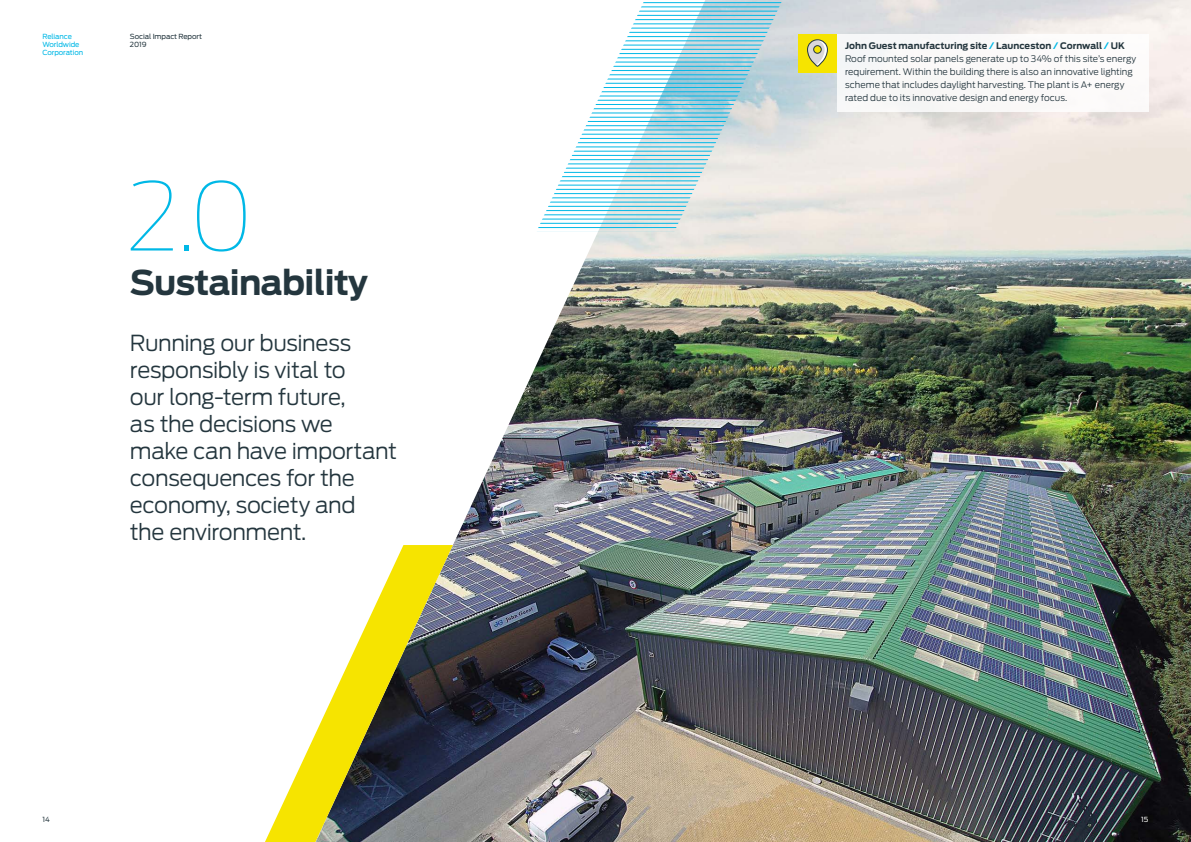
<style>
.page{position:relative;width:1191px;height:842px;background:#fff}
.page>*{position:absolute;margin:0;border:0;box-sizing:border-box;transform-origin:0 0}
.t1{font:100 93.2px "Antenna";color:#00b8e6}
.t2{font:700 33.9px "Antenna";letter-spacing:-.02em;color:#24363e}
.t3{font:300 22px/27px "Antenna";letter-spacing:-.02em;color:#24363e}
.t4{font:300 9px/13px "Antenna";letter-spacing:-.005em;color:#24363e}
.t5{font:7px/8px "Antenna";letter-spacing:-.01em;color:#00b8e6}
.t6{font:7px/8px "Antenna";letter-spacing:-.01em;color:#24363e}
.t7{font:7px "Antenna";color:#fff}
.s1{font-weight:700}
.s2{font-weight:700;color:#00b8e6}
</style>
<div class="page">
<img style="left:708px;top:0;width:483px;height:842px">
<img style="left:453px;top:0;width:255px;height:842px">
<svg style="left:265px;top:545px;width:189px;height:297px"></svg>
<hr style="left:537px;top:231px;width:245px;height:1px;background:#00b8e6">
<hr style="left:537px;top:227px;width:245px;height:1px;background:#00b8e6">
<hr style="left:537px;top:223px;width:245px;height:1px;background:#00b8e6">
<hr style="left:537px;top:219px;width:245px;height:1px;background:#00b8e6">
<hr style="left:537px;top:214px;width:245px;height:1px;background:#00b8e6">
<hr style="left:537px;top:210px;width:245px;height:1px;background:#00b8e6">
<hr style="left:537px;top:206px;width:245px;height:1px;background:#00b8e6">
<hr style="left:537px;top:202px;width:245px;height:1px;background:#00b8e6">
<hr style="left:537px;top:197px;width:245px;height:1px;background:#00b8e6">
<hr style="left:537px;top:193px;width:245px;height:1px;background:#00b8e6">
<hr style="left:537px;top:189px;width:245px;height:1px;background:#00b8e6">
<hr style="left:537px;top:185px;width:245px;height:1px;background:#00b8e6">
<hr style="left:537px;top:180px;width:245px;height:1px;background:#00b8e6">
<hr style="left:537px;top:176px;width:245px;height:1px;background:#00b8e6">
<hr style="left:537px;top:172px;width:245px;height:1px;background:#00b8e6">
<hr style="left:537px;top:168px;width:245px;height:1px;background:#00b8e6">
<hr style="left:537px;top:164px;width:245px;height:1px;background:#00b8e6">
<hr style="left:537px;top:159px;width:245px;height:1px;background:#00b8e6">
<hr style="left:537px;top:155px;width:245px;height:1px;background:#00b8e6">
<hr style="left:537px;top:151px;width:245px;height:1px;background:#00b8e6">
<hr style="left:537px;top:147px;width:245px;height:1px;background:#00b8e6">
<hr style="left:537px;top:142px;width:245px;height:1px;background:#00b8e6">
<hr style="left:537px;top:138px;width:245px;height:1px;background:#00b8e6">
<hr style="left:537px;top:134px;width:245px;height:1px;background:#00b8e6">
<hr style="left:537px;top:130px;width:245px;height:1px;background:#00b8e6">
<hr style="left:537px;top:125px;width:245px;height:1px;background:#00b8e6">
<hr style="left:537px;top:121px;width:245px;height:1px;background:#00b8e6">
<hr style="left:537px;top:117px;width:245px;height:1px;background:#00b8e6">
<hr style="left:537px;top:113px;width:245px;height:1px;background:#00b8e6">
<hr style="left:537px;top:108px;width:245px;height:1px;background:#00b8e6">
<hr style="left:537px;top:104px;width:245px;height:1px;background:#00b8e6">
<hr style="left:537px;top:100px;width:245px;height:1px;background:#00b8e6">
<hr style="left:537px;top:96px;width:245px;height:1px;background:#00b8e6">
<hr style="left:537px;top:91px;width:245px;height:1px;background:#00b8e6">
<hr style="left:537px;top:87px;width:245px;height:1px;background:#00b8e6">
<hr style="left:537px;top:83px;width:245px;height:1px;background:#00b8e6">
<hr style="left:537px;top:79px;width:245px;height:1px;background:#00b8e6">
<hr style="left:537px;top:74px;width:245px;height:1px;background:#00b8e6">
<hr style="left:537px;top:70px;width:245px;height:1px;background:#00b8e6">
<hr style="left:537px;top:66px;width:245px;height:1px;background:#00b8e6">
<hr style="left:537px;top:62px;width:245px;height:1px;background:#00b8e6">
<hr style="left:537px;top:57px;width:245px;height:1px;background:#00b8e6">
<hr style="left:537px;top:53px;width:245px;height:1px;background:#00b8e6">
<hr style="left:537px;top:49px;width:245px;height:1px;background:#00b8e6">
<hr style="left:537px;top:45px;width:245px;height:1px;background:#00b8e6">
<hr style="left:537px;top:40px;width:245px;height:1px;background:#00b8e6">
<hr style="left:537px;top:36px;width:245px;height:1px;background:#00b8e6">
<hr style="left:537px;top:32px;width:245px;height:1px;background:#00b8e6">
<hr style="left:537px;top:28px;width:245px;height:1px;background:#00b8e6">
<hr style="left:537px;top:23px;width:245px;height:1px;background:#00b8e6">
<hr style="left:537px;top:19px;width:245px;height:1px;background:#00b8e6">
<hr style="left:537px;top:15px;width:245px;height:1px;background:#00b8e6">
<hr style="left:537px;top:11px;width:245px;height:1px;background:#00b8e6">
<hr style="left:537px;top:7px;width:245px;height:1px;background:#00b8e6">
<hr style="left:537px;top:2px;width:245px;height:1px;background:#00b8e6">
<div style="left:836px;top:34px;width:312px;height:77px;background:#faf9f8"></div>
<div style="left:798px;top:34px;width:38px;height:38px;background:#f6e400"></div>
<svg style="left:807px;top:39px;width:21px;height:28px"></svg>
<p class="t5" style="left:43px;top:33px;width:42px">Reliance<br>Worldwide<br>Corporation</p>
<p class="t6" style="left:130px;top:33px;width:73px">Social Impact Report<br>2019</p>
<h1 class="t1" style="left:127px;top:161px;width:129px">2.0</h1>
<h2 class="t2" style="left:130px;top:260px;width:240px">Sustainability</h2>
<h3 class="t3" style="left:130px;top:329px;width:269px">Running our business responsibly is vital to<br>our long-term future,<br>as the decisions we<br>make can have important consequences for the economy, society and<br>the environment.</h3>
<p class="t6" style="left:43px;top:815px;width:9px">14</p>
<p class="t4" style="left:845px;top:39px;width:293px"><span class="s1">John Guest manufacturing site</span> <span class="s2">/</span> <span class="s1">Launceston</span> <span class="s2">/</span> <span class="s1">Cornwall</span> <span class="s2">/</span> <span class="s1">UK </span>Roof mounted solar panels generate up to 34% of this site’s energy requirement. Within the building there is also an innovative lighting scheme that includes daylight harvesting. The plant is A+ energy rated due to its innovative design and energy focus.</p>
<p class="t7" style="left:1141px;top:814px;width:9px">15</p>
</div>
